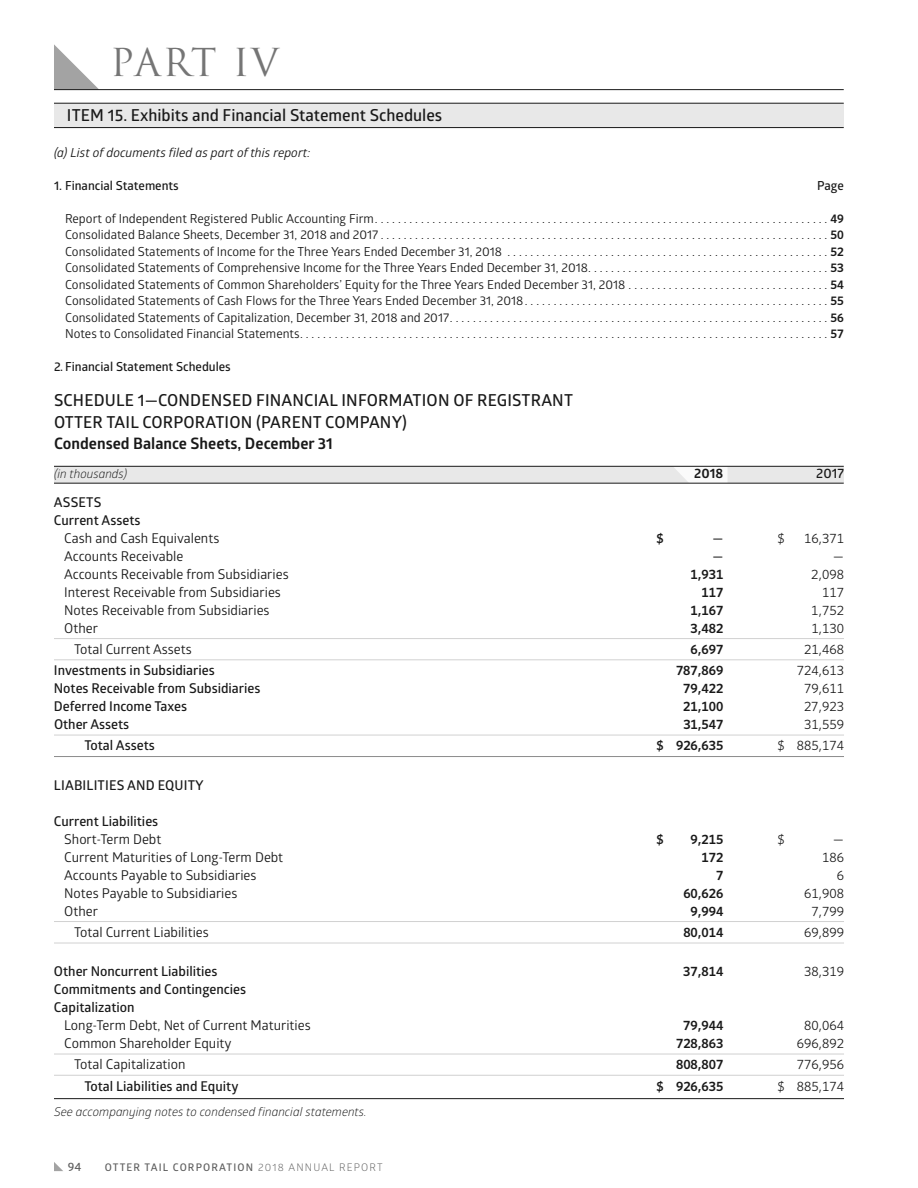
<style>
.page{position:relative;width:918px;height:1188px;background:#fff}
.page>*{position:absolute;margin:0;border:0;box-sizing:border-box;transform-origin:0 0}
.t1{font:37.5px "Trajan Pro";letter-spacing:.025em;color:#757575}
.t2{font:600 16.5px/22px "Glober";letter-spacing:.01em;color:#191919}
.t3{font:700 15.75px "Glober";color:#191919}
.t4{font:13.5px "Glober";color:#191919}
.t5{font:600 13.5px/18px "Glober";color:#191919}
.t6{font:13.5px "Whitney Numeric";color:#191919}
.t7{font:600 13.5px "Whitney Numeric";color:#191919}
.t8{font:700 13.5px "Glober";color:#191919}
.t9{font:12.45px/16.5px "Glober";color:#191919;text-align:justify}
.t10{font:600 12.45px "Glober";color:#191919}
.t11{font:italic 12.45px "Glober";color:#191919}
.t12{font:italic 12px "Glober";color:#191919}
.t13{font:600 12px "Glober";color:#5e5e5e}
.t14{font:600 10.5px "Glober";letter-spacing:.11em;color:#5e5e5e}
.s1{font-family:"Whitney Numeric";font-weight:600}
.s2{font-weight:400}
</style>
<div class="page">
<svg style="left:54px;top:1162px;width:9px;height:9px"></svg>
<div style="left:54px;top:467px;width:790px;height:16px;background:#e8e8e8"></div>
<svg style="left:673px;top:467px;width:55px;height:16px"></svg>
<hr style="left:54px;top:483px;width:790px;height:1px;background:#191919">
<hr style="left:54px;top:466px;width:790px;height:1px;background:#191919">
<hr style="left:54px;top:638px;width:790px;height:1px;background:#d1d1d1">
<hr style="left:54px;top:659px;width:790px;height:1px;background:#d1d1d1">
<hr style="left:54px;top:735px;width:790px;height:1px;background:#d1d1d1">
<hr style="left:54px;top:756px;width:790px;height:1px;background:#8c8c8c">
<hr style="left:54px;top:921px;width:790px;height:1px;background:#d1d1d1">
<hr style="left:54px;top:943px;width:790px;height:1px;background:#d1d1d1">
<hr style="left:54px;top:1054px;width:790px;height:1px;background:#d1d1d1">
<hr style="left:54px;top:1075px;width:790px;height:1px;background:#d1d1d1">
<hr style="left:54px;top:1098px;width:790px;height:1px;background:#191919">
<svg style="left:54px;top:44px;width:45px;height:45px"></svg>
<hr style="left:54px;top:89px;width:790px;height:1px;background:#191919">
<div style="left:54px;top:103px;width:790px;height:24px;background:#e8e8e8"></div>
<hr style="left:54px;top:127px;width:790px;height:1px;background:#191919">
<hr style="left:54px;top:103px;width:790px;height:1px;background:#191919">
<h1 class="t1" style="left:110px;top:48px;width:170px">PART IV</h1>
<h2 class="t2" style="left:67px;top:106px;width:377px">ITEM 15. Exhibits and Financial Statement Schedules</h2>
<p class="t11" style="left:54px;top:148px;width:258px">(a) List of documents filed as part of this report:</p>
<p class="t10" style="left:54px;top:181px;width:126px">1. Financial Statements</p>
<p class="t10" style="left:817px;top:181px;width:28px">Page</p>
<p class="t9" style="left:65px;top:211px;width:780px">ReportofIndependentRegisteredPublicAccountingFirm...............................................................................<span class="s1">49<br></span>ConsolidatedBalanceSheets,December31,2018and2017..............................................................................<span class="s1">50<br></span>ConsolidatedStatementsofIncomefortheThreeYearsEndedDecember31,2018 ........................................................<span class="s1">52<br></span>Consolidated Statements of Comprehensive Income for the Three Years Ended December 31, 2018. . . . . . . . . . . . . . . . . . . . . . . . . . . . . . . . . . . . . . . . . . <span class="s1">53<br></span>Consolidated Statements of Common Shareholders’ Equity for the Three Years Ended December 31, 2018 . . . . . . . . . . . . . . . . . . . . . . . . . . . . . . . . . . . <span class="s1">54<br></span>ConsolidatedStatementsofCashFlowsfortheThreeYearsEndedDecember31,2018.....................................................<span class="s1">55<br></span>ConsolidatedStatementsofCapitalization,December31,2018and2017..................................................................<span class="s1">56<br></span>NotestoConsolidatedFinancialStatements............................................................................................<span class="s1">57</span></p>
<p class="t10" style="left:54px;top:362px;width:178px">2. Financial Statement Schedules</p>
<h2 class="t2" style="left:54px;top:391px;width:521px">SCHEDULE 1—CONDENSED FINANCIAL INFORMATION OF REGISTRANT<br>OTTER TAIL CORPORATION (PARENT COMPANY)</h2>
<p class="t3" style="left:54px;top:438px;width:280px">Condensed Balance Sheets, December 31</p>
<p class="t12" style="left:54px;top:469px;width:75px">(in thousands)</p>
<p class="t8" style="left:694px;top:468px;width:31px">2018</p>
<p class="t5" style="left:816px;top:466px;width:29px">2017</p>
<p class="t5" style="left:54px;top:494px;width:88px">ASSETS<br>Current Assets</p>
<p class="t4" style="left:64px;top:533px;width:157px">Cash and Cash Equivalents</p>
<p class="t7" style="left:656px;top:533px;width:9px">$</p>
<p class="t5" style="left:712px;top:530px;width:12px">—</p>
<p class="t6" style="left:777px;top:533px;width:9px">$</p>
<p class="t6" style="left:804px;top:533px;width:42px">16,371</p>
<p class="t4" style="left:64px;top:551px;width:121px">Accounts Receivable</p>
<p class="t5" style="left:712px;top:548px;width:12px">—</p>
<p class="t4" style="left:833px;top:551px;width:13px">—</p>
<p class="t4" style="left:64px;top:569px;width:226px">Accounts Receivable from Subsidiaries</p>
<p class="t7" style="left:691px;top:569px;width:34px">1,931</p>
<p class="t6" style="left:811px;top:569px;width:34px">2,098</p>
<p class="t4" style="left:64px;top:587px;width:218px">Interest Receivable from Subsidiaries</p>
<p class="t7" style="left:701px;top:587px;width:23px">117</p>
<p class="t6" style="left:822px;top:587px;width:23px">117</p>
<p class="t4" style="left:64px;top:605px;width:207px">Notes Receivable from Subsidiaries</p>
<p class="t7" style="left:691px;top:605px;width:34px">1,167</p>
<p class="t6" style="left:811px;top:605px;width:34px">1,752</p>
<p class="t4" style="left:64px;top:623px;width:35px">Other</p>
<p class="t7" style="left:691px;top:623px;width:34px">3,482</p>
<p class="t6" style="left:811px;top:623px;width:34px">1,130</p>
<p class="t4" style="left:74px;top:644px;width:119px">Total Current Assets</p>
<p class="t7" style="left:691px;top:645px;width:34px">6,697</p>
<p class="t6" style="left:804px;top:645px;width:42px">21,468</p>
<p class="t5" style="left:54px;top:663px;width:162px">Investments in Subsidiaries</p>
<p class="t7" style="left:676px;top:666px;width:49px">787,869</p>
<p class="t6" style="left:797px;top:666px;width:49px">724,613</p>
<p class="t5" style="left:54px;top:681px;width:208px">Notes Receivable from Subsidiaries</p>
<p class="t7" style="left:683px;top:684px;width:42px">79,422</p>
<p class="t6" style="left:804px;top:684px;width:42px">79,611</p>
<p class="t5" style="left:54px;top:699px;width:135px">Deferred Income Taxes</p>
<p class="t7" style="left:683px;top:702px;width:42px">21,100</p>
<p class="t6" style="left:804px;top:702px;width:42px">27,923</p>
<p class="t5" style="left:54px;top:717px;width:77px">Other Assets</p>
<p class="t7" style="left:683px;top:720px;width:42px">31,547</p>
<p class="t6" style="left:804px;top:720px;width:42px">31,559</p>
<p class="t5" style="left:84px;top:738px;width:72px">Total Assets</p>
<p class="t7" style="left:656px;top:741px;width:68px">$ 926,635</p>
<p class="t6" style="left:777px;top:741px;width:68px">$ 885,174</p>
<p class="t5" style="left:54px;top:777px;width:151px">LIABILITIES AND EQUITY</p>
<p class="t5" style="left:54px;top:813px;width:106px">Current Liabilities</p>
<p class="t4" style="left:64px;top:834px;width:99px">Short-Term Debt</p>
<p class="t7" style="left:656px;top:834px;width:9px">$</p>
<p class="t7" style="left:691px;top:834px;width:34px">9,215</p>
<p class="t6" style="left:777px;top:834px;width:9px">$</p>
<p class="t4" style="left:833px;top:834px;width:13px">—</p>
<p class="t4" style="left:64px;top:852px;width:220px">Current Maturities of Long-Term Debt</p>
<p class="t7" style="left:702px;top:852px;width:23px">172</p>
<p class="t6" style="left:822px;top:852px;width:23px">186</p>
<p class="t4" style="left:64px;top:870px;width:194px">Accounts Payable to Subsidiaries</p>
<p class="t7" style="left:716px;top:870px;width:9px">7</p>
<p class="t6" style="left:837px;top:870px;width:9px">6</p>
<p class="t4" style="left:64px;top:888px;width:175px">Notes Payable to Subsidiaries</p>
<p class="t7" style="left:683px;top:888px;width:42px">60,626</p>
<p class="t6" style="left:804px;top:888px;width:42px">61,908</p>
<p class="t4" style="left:64px;top:906px;width:35px">Other</p>
<p class="t7" style="left:691px;top:906px;width:34px">9,994</p>
<p class="t6" style="left:811px;top:906px;width:34px">7,799</p>
<p class="t4" style="left:74px;top:927px;width:136px">Total Current Liabilities</p>
<p class="t7" style="left:683px;top:928px;width:42px">80,014</p>
<p class="t6" style="left:804px;top:928px;width:42px">69,899</p>
<p class="t5" style="left:54px;top:964px;width:165px">Other Noncurrent Liabilities</p>
<p class="t7" style="left:683px;top:967px;width:42px">37,814</p>
<p class="t6" style="left:804px;top:967px;width:42px">38,319</p>
<p class="t5" style="left:54px;top:982px;width:194px">Commitments and Contingencies<br>Capitalization</p>
<p class="t4" style="left:64px;top:1020px;width:248px">Long-Term Debt, Net of Current Maturities</p>
<p class="t7" style="left:683px;top:1021px;width:42px">79,944</p>
<p class="t6" style="left:804px;top:1021px;width:42px">80,064</p>
<p class="t4" style="left:64px;top:1038px;width:169px">Common Shareholder Equity</p>
<p class="t7" style="left:676px;top:1039px;width:49px">728,863</p>
<p class="t6" style="left:797px;top:1039px;width:49px">696,892</p>
<p class="t4" style="left:74px;top:1060px;width:113px">Total Capitalization</p>
<p class="t7" style="left:676px;top:1060px;width:49px">808,807</p>
<p class="t6" style="left:797px;top:1060px;width:49px">776,956</p>
<p class="t5" style="left:84px;top:1078px;width:156px">Total Liabilities and Equity</p>
<p class="t7" style="left:656px;top:1081px;width:68px">$ 926,635</p>
<p class="t6" style="left:777px;top:1081px;width:68px">$ 885,174</p>
<p class="t12" style="left:54px;top:1107px;width:314px">See accompanying notes to condensed financial statements.</p>
<p class="t13" style="left:68px;top:1163px;width:15px">94</p>
<p class="t14" style="left:105px;top:1163px;width:279px">OTTER TAIL CORPORATION <span class="s2">2018 ANNUAL REPORT</span></p>
</div>
